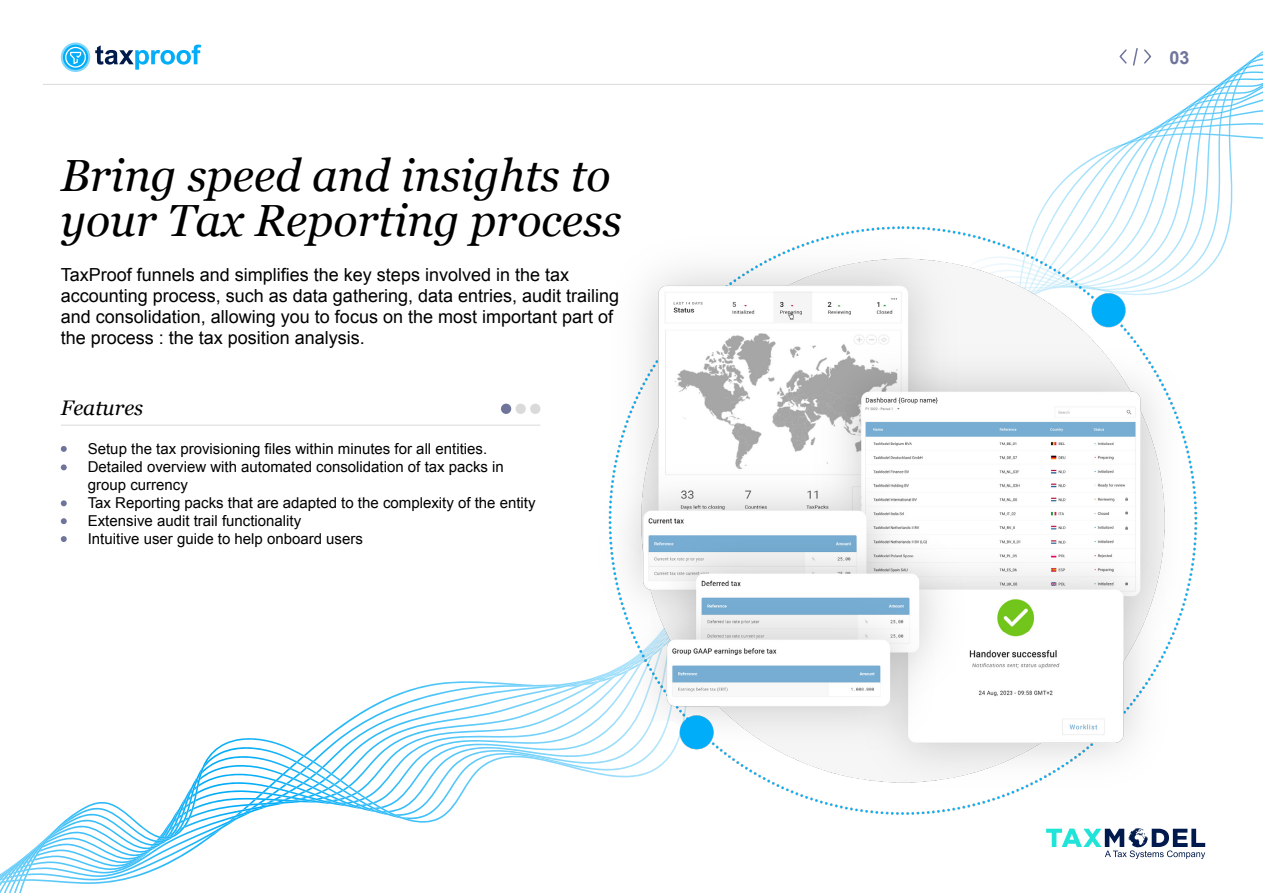
<style>
.page{position:relative;width:1263px;height:893px;background:#fff}
.page>*{position:absolute;margin:0;border:0;box-sizing:border-box;transform-origin:0 0}
.t1{font:italic 45px/45px "Georgia";color:#000}
.t2{font:italic 21px "Georgia";color:#000}
.t3{font:18px/21px "Arial";color:#000}
.t4{font:700 18px "Arial";color:#6f749b}
.t5{font:15px/18px "Arial";color:#000}
</style>
<div class="page">
<hr style="left:43px;top:84px;width:1177px;height:1px;background:#dadada">
<svg style="left:61px;top:43px;width:29px;height:29px"></svg>
<div style="left:63px;top:45px;width:25px;height:25px;background:#04adf8;border-radius:50%"></div>
<svg style="left:95px;top:45px;width:106px;height:25px"></svg>
<svg style="left:65px;top:47px;width:21px;height:21px"></svg>
<svg style="left:1046px;top:828px;width:159px;height:31px"></svg>
<img style="left:1043px;top:165px;width:38px;height:53px">
<img style="left:1104px;top:144px;width:129px;height:74px">
<svg style="left:1119px;top:48px;width:144px;height:96px"></svg>
<img style="left:88px;top:681px;width:452px;height:156px">
<img style="left:540px;top:218px;width:691px;height:597px">
<svg style="left:61px;top:446px;width:6px;height:6px"></svg>
<svg style="left:61px;top:464px;width:6px;height:6px"></svg>
<svg style="left:61px;top:500px;width:6px;height:6px"></svg>
<svg style="left:61px;top:518px;width:6px;height:6px"></svg>
<svg style="left:61px;top:536px;width:6px;height:6px"></svg>
<hr style="left:61px;top:425px;width:479px;height:1px;background:#dadada">
<div style="left:530px;top:404px;width:10px;height:10px;background:#dadada;border-radius:50%"></div>
<div style="left:515px;top:404px;width:11px;height:10px;background:#dadada;border-radius:50%"></div>
<div style="left:501px;top:404px;width:10px;height:10px;background:#6f749b;border-radius:50%"></div>
<h1 class="t1" style="left:61px;top:151px;width:563px">Bring speed and insights to your Tax Reporting process</h1>
<p class="t3" style="left:61px;top:264px;width:560px">TaxProof funnels and simplifies the key steps involved in the tax accounting process, such as data gathering, data entries, audit trailing and consolidation, allowing you to focus on the most important part of the process : the tax position analysis.</p>
<h2 class="t2" style="left:61px;top:393px;width:84px">Features</h2>
<p class="t5" style="left:88px;top:440px;width:449px">Setup the tax provisioning files within minutes for all entities.<br>Detailed overview with automated consolidation of tax packs in group currency<br>Tax Reporting packs that are adapted to the complexity of the entity Extensive audit trail functionality<br>Intuitive user guide to help onboard users</p>
<p class="t4" style="left:1169px;top:46px;width:22px">03</p>
</div>
